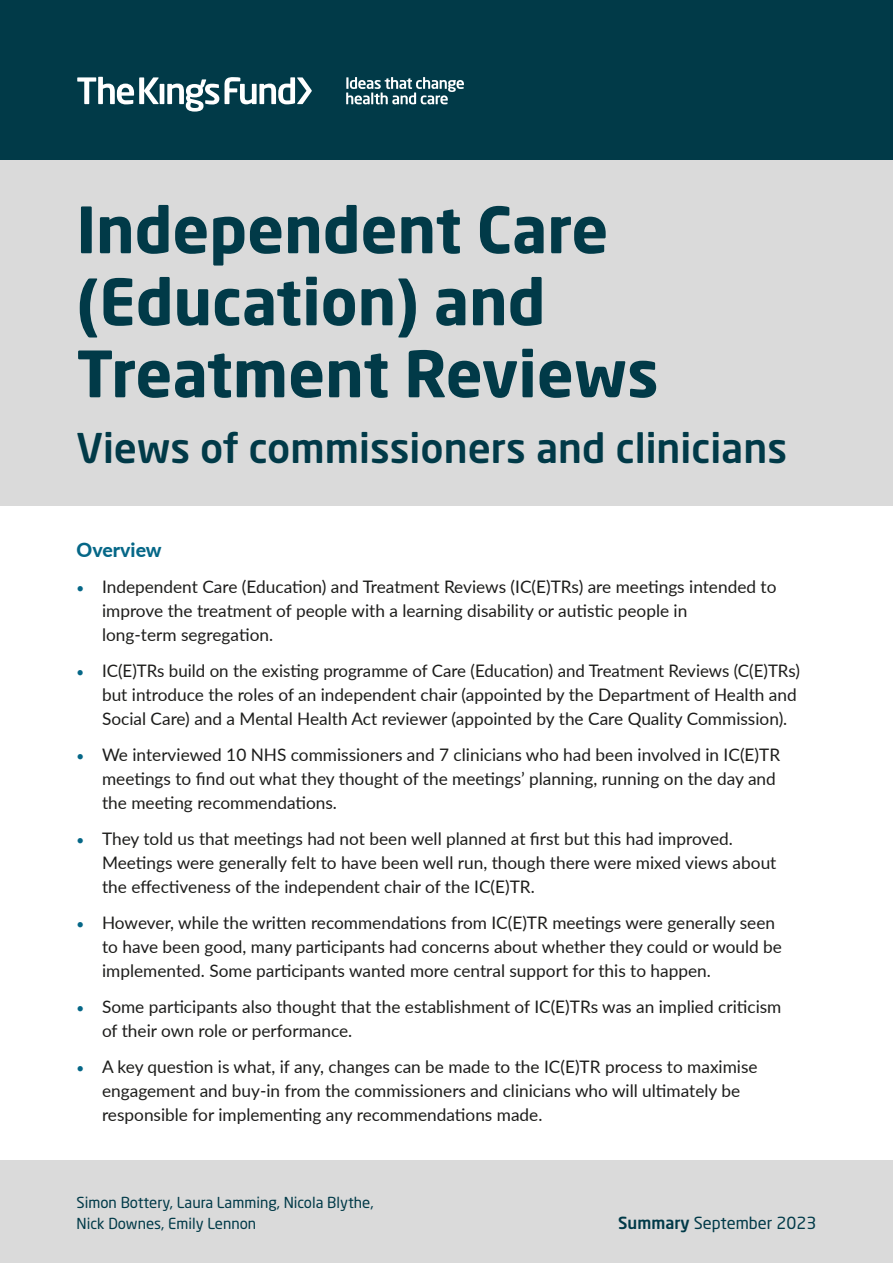
<style>
.page{position:relative;width:893px;height:1263px;background:#fff}
.page>*{position:absolute;margin:0;border:0;box-sizing:border-box;transform-origin:0 0}
.t1{font:700 63px/72px "Neo Sans Std";color:#013a48}
.t2{font:500 40.5px "Neo Sans Std";color:#013a48}
.t3{font:800 19.5px "Lato";color:#056787}
.t4{font:17.25px/24px "Lato";color:#1d1d1b}
.t5{font:16.5px "Neo Sans Std";color:#013a48}
.t6{font:15px/21px "Neo Sans Std";color:#013a48}
.s1{font-family:"Minion Pro";font-weight:600;font-size:19.5px;color:#056787}
.s2{font-weight:500}
</style>
<div class="page">
<div style="left:0;top:0;width:893px;height:161px;background:#013a48"></div>
<div style="left:0;top:161px;width:893px;height:345px;background:#dadada"></div>
<div style="left:0;top:1161px;width:893px;height:102px;background:#dadada"></div>
<hr style="left:160px;top:84px;width:4px;height:20px;background:#fff">
<svg style="left:77px;top:77px;width:82px;height:27px"></svg>
<svg style="left:225px;top:77px;width:87px;height:27px"></svg>
<svg style="left:167px;top:79px;width:52px;height:33px"></svg>
<svg style="left:346px;top:77px;width:118px;height:27px"></svg>
<h1 class="t1" style="left:77px;top:192px;width:584px">Independent Care (Education) and<br>Treatment Reviews</h1>
<h2 class="t2" style="left:77px;top:422px;width:712px">Views of commissioners and clinicians</h2>
<p class="t3" style="left:77px;top:535px;width:87px">Overview</p>
<p class="t4" style="left:102px;top:574px;width:676px;text-indent:-26px"><span class="s1">•</span> Independent Care (Education) and Treatment Reviews (IC(E)TRs) are meetings intended to improve the treatment of people with a learning disability or autistic people in<br>long-term segregation.</p>
<p class="t4" style="left:102px;top:658px;width:699px;text-indent:-26px"><span class="s1">•</span> IC(E)TRs build on the existing programme of Care (Education) and Treatment Reviews (C(E)TRs) but introduce the roles of an independent chair (appointed by the Department of Health and<br>Social Care) and a Mental Health Act reviewer (appointed by the Care Quality Commission).</p>
<p class="t4" style="left:102px;top:742px;width:680px;text-indent:-26px"><span class="s1">•</span> We interviewed 10 NHS commissioners and 7 clinicians who had been involved in IC(E)TR meetings to find out what they thought of the meetings’ planning, running on the day and the meeting recommendations.</p>
<p class="t4" style="left:102px;top:826px;width:676px;text-indent:-26px"><span class="s1">•</span> They told us that meetings had not been well planned at first but this had improved.<br>Meetings were generally felt to have been well run, though there were mixed views about the effectiveness of the independent chair of the IC(E)TR.</p>
<p class="t4" style="left:102px;top:910px;width:681px;text-indent:-26px"><span class="s1">•</span> However, while the written recommendations from IC(E)TR meetings were generally seen to have been good, many participants had concerns about whether they could or would be implemented. Some participants wanted more central support for this to happen.</p>
<p class="t4" style="left:102px;top:994px;width:681px;text-indent:-26px"><span class="s1">•</span> Some participants also thought that the establishment of IC(E)TRs was an implied criticism of their own role or performance.</p>
<p class="t4" style="left:102px;top:1054px;width:657px;text-indent:-26px"><span class="s1">•</span> A key question is what, if any, changes can be made to the IC(E)TR process to maximise engagement and buy-in from the commissioners and clinicians who will ultimately be responsible for implementing any recommendations made.</p>
<p class="t6" style="left:77px;top:1192px;width:299px">Simon Bottery, Laura Lamming, Nicola Blythe,<br>Nick Downes, Emily Lennon</p>
<p class="t5" style="left:618px;top:1213px;width:200px"><span class="s2">Summary</span> September 2023</p>
</div>
